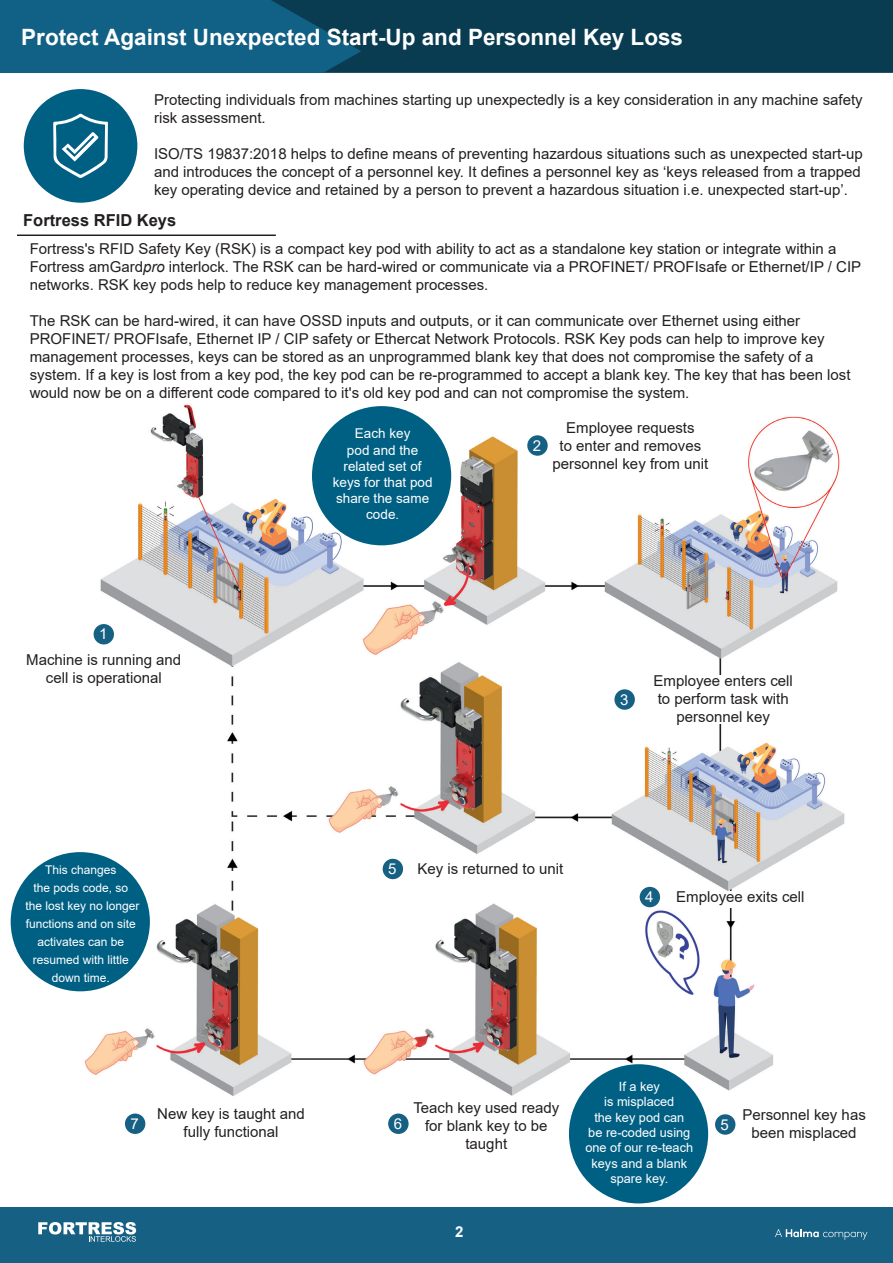
<style>
.page{position:relative;width:893px;height:1263px;background:#fff}
.page>*{position:absolute;margin:0;border:0;box-sizing:border-box;transform-origin:0 0}
.t1{font:700 22.5px "Arial";color:#fff}
.t2{font:700 16.5px "Arial";color:#231f20}
.t3{font:15px/18px "Arial";color:#231f20;text-align:center}
.t4{font:15px "Arial";color:#fff}
.t5{font:700 15px "Arial";color:#fff}
.t6{font:13.5px "Arial";color:#fff}
.t7{font:12.75px/15.3px "Arial";color:#fff;text-align:center}
.t8{font:12px/18px "Arial";color:#fff;text-align:center}
.s1{font-style:italic}
.s2{font-size:12.75px}
</style>
<div class="page">
<div style="left:0;top:1208px;width:893px;height:55px;background:#166084"></div>
<svg style="left:775px;top:1229px;width:92px;height:11px"></svg>
<svg style="left:38px;top:1222px;width:98px;height:20px"></svg>
<img style="left:0;top:0;width:893px;height:73px">
<img style="left:65px;top:404px;width:780px;height:723px">
<div style="left:641px;top:675px;width:165px;height:49px;background:#fff"></div>
<div style="left:667px;top:891px;width:147px;height:16px;background:#fff"></div>
<div style="left:94px;top:624px;width:20px;height:20px;background:#166083;border-radius:50%"></div>
<div style="left:527px;top:435px;width:21px;height:21px;background:#166083;border-radius:50%"></div>
<div style="left:614px;top:689px;width:21px;height:21px;background:#166083;border-radius:50%"></div>
<div style="left:640px;top:887px;width:20px;height:20px;background:#166083;border-radius:50%"></div>
<div style="left:715px;top:1114px;width:20px;height:21px;background:#166083;border-radius:50%"></div>
<div style="left:388px;top:1113px;width:21px;height:21px;background:#166083;border-radius:50%"></div>
<div style="left:125px;top:1113px;width:20px;height:21px;background:#166083;border-radius:50%"></div>
<div style="left:383px;top:859px;width:20px;height:20px;background:#166083;border-radius:50%"></div>
<div style="left:24px;top:89px;width:113px;height:114px;background:#006084;border-radius:50%"></div>
<svg style="left:53px;top:114px;width:55px;height:64px"></svg>
<hr style="left:17px;top:234px;width:259px;height:2px;background:#231f20">
<div style="left:11px;top:852px;width:139px;height:139px;background:#006084;border-radius:50%"></div>
<div style="left:569px;top:1064px;width:139px;height:139px;background:#006084;border-radius:50%"></div>
<div style="left:312px;top:406px;width:139px;height:139px;background:#006084;border-radius:50%"></div>
<p class="t1" style="left:21px;top:21px;width:663px">Protect Against Unexpected Start-Up and Personnel Key Loss</p>
<p class="t3" style="left:154px;top:90px;width:710px;text-align:left">Protecting individuals from machines starting up unexpectedly is a key consideration in any machine safety risk assessment.</p>
<p class="t3" style="left:154px;top:144px;width:710px;text-align:left">ISO/TS 19837:2018 helps to define means of preventing hazardous situations such as unexpected start-up and introduces the concept of a personnel key. It defines a personnel key as ‘keys released from a trapped key operating device and retained by a person to prevent a hazardous situation i.e. unexpected start-up’.</p>
<p class="t2" style="left:23px;top:209px;width:155px">Fortress RFID Keys</p>
<p class="t3" style="left:30px;top:240px;width:833px;text-align:left">Fortress's RFID Safety Key (RSK) is a compact key pod with ability to act as a standalone key station or integrate within a<br>Fortress amGard<span class="s1">pro</span> interlock. The RSK can be hard-wired or communicate via a PROFINET/ PROFIsafe or Ethernet/IP / CIP</p>
<p class="t3" style="left:30px;top:276px;width:460px">networks. RSK key pods help to reduce key management processes.</p>
<p class="t3" style="left:30px;top:312px;width:822px;text-align:left">The RSK can be hard-wired, it can have OSSD inputs and outputs, or it can communicate over Ethernet using either PROFINET/ PROFIsafe, Ethernet IP / CIP safety or Ethercat Network Protocols. RSK Key pods can help to improve key management processes, keys can be stored as an unprogrammed blank key that does not compromise the safety of a system. If a key is lost from a key pod, the key pod can be re-programmed to accept a blank key. The key that has been lost would now be on a different code compared to it's old key pod and can not compromise the system.</p>
<p class="t4" style="left:99px;top:624px;width:10px">1</p>
<p class="t3" style="left:26px;top:651px;width:157px">Machine is running and cell is operational</p>
<p class="t8" style="left:45px;top:861px;width:73px">This changes</p>
<p class="t8" style="left:33px;top:879px;width:96px">the pods code, so</p>
<p class="t8" style="left:25px;top:897px;width:116px">the lost key no longer functions and on site activates can be</p>
<p class="t8" style="left:33px;top:951px;width:98px">resumed with little</p>
<p class="t8" style="left:52px;top:969px;width:60px">down time.</p>
<p class="t6" style="left:355px;top:424px;width:57px">Each key</p>
<p class="t6" style="left:347px;top:441px;width:73px">pod and the</p>
<p class="t6" style="left:344px;top:457px;width:80px">related set of</p>
<p class="t6" style="left:333px;top:473px;width:101px">keys for that pod</p>
<p class="t6" style="left:336px;top:489px;width:95px">share the same</p>
<p class="t6" style="left:366px;top:505px;width:34px">code<span class="s2">.</span></p>
<p class="t4" style="left:533px;top:435px;width:10px">2</p>
<p class="t3" style="left:552px;top:419px;width:157px">Employee requests<br>to enter and removes personnel key from unit</p>
<p class="t4" style="left:620px;top:689px;width:10px">3</p>
<p class="t3" style="left:654px;top:672px;width:141px">Employee enters cell to perform task with personnel key</p>
<p class="t4" style="left:388px;top:858px;width:10px">5</p>
<p class="t3" style="left:417px;top:860px;width:147px">Key is returned to unit</p>
<p class="t4" style="left:645px;top:887px;width:10px">4</p>
<p class="t3" style="left:676px;top:888px;width:130px">Employee exits cell</p>
<p class="t7" style="left:619px;top:1079px;width:43px">If a key</p>
<p class="t7" style="left:604px;top:1094px;width:72px">is misplaced</p>
<p class="t7" style="left:594px;top:1109px;width:92px">the key pod can</p>
<p class="t7" style="left:585px;top:1125px;width:109px">be re-coded using one of our re-teach keys and a blank spare key.</p>
<p class="t3" style="left:413px;top:1099px;width:147px">Teach key used ready for blank key to be taught</p>
<p class="t3" style="left:157px;top:1104px;width:149px">New key is taught and fully functional</p>
<p class="t4" style="left:131px;top:1113px;width:10px">7</p>
<p class="t4" style="left:394px;top:1113px;width:10px">6</p>
<p class="t4" style="left:721px;top:1114px;width:10px">5</p>
<p class="t3" style="left:742px;top:1106px;width:125px">Personnel key has been misplaced</p>
<p class="t5" style="left:455px;top:1221px;width:10px">2</p>
</div>
